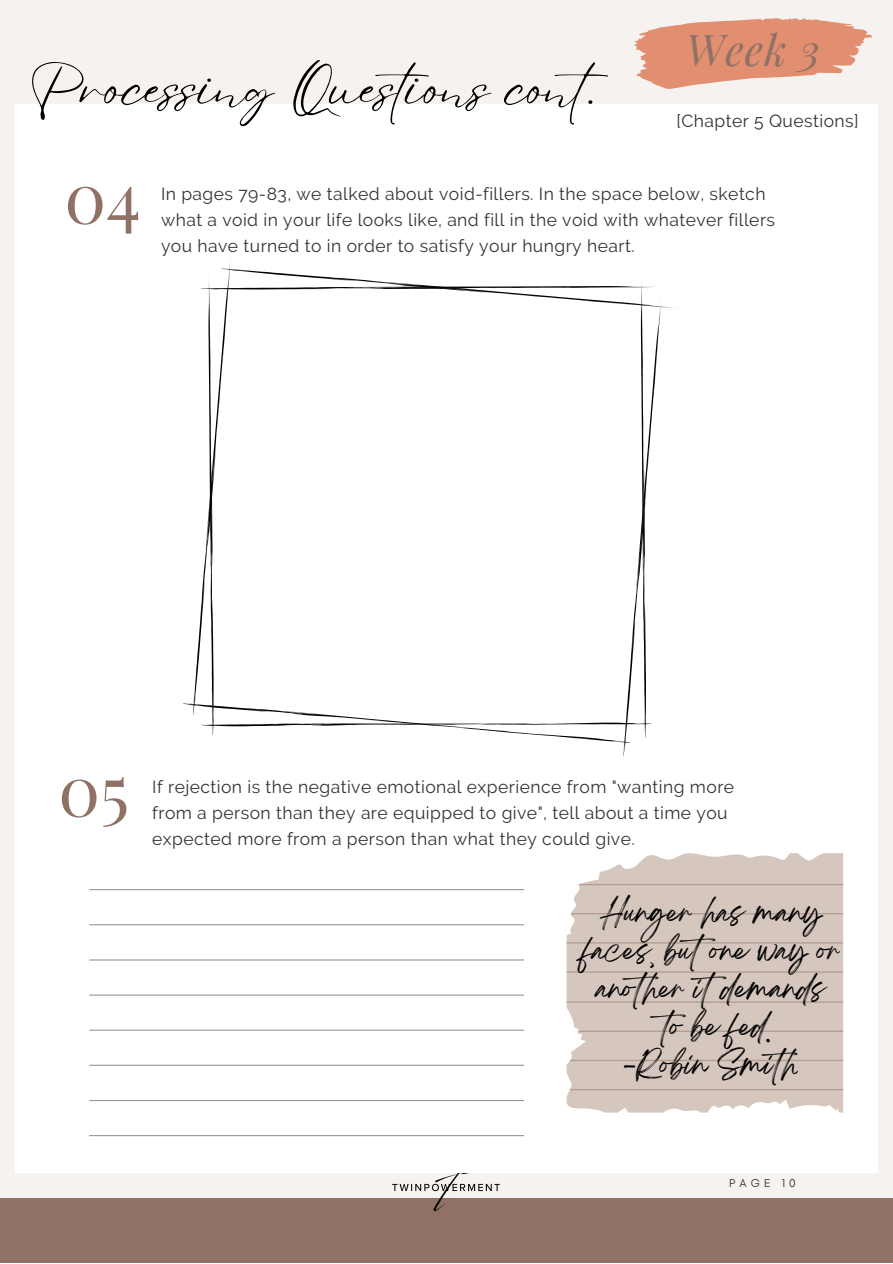
<style>
.page{position:relative;width:893px;height:1264px;background:#fff}
.page>*{position:absolute;margin:0;border:0;box-sizing:border-box;transform-origin:0 0}
.t1{font:69.9px "Playfair Display";color:#8f7166}
.t2{font:55.5px "Eyesome Script";color:#000}
.t3{font:italic 42.75px "Playfair Display";color:#8f7166}
.t4{font:25.5px/38px "Breathing";color:#000;text-align:center}
.t5{font:17.55px/26.2px "Raleway";letter-spacing:.025em;color:#333}
.t6{font:11.7px "Glacial Indifference";letter-spacing:.35em;color:#333}
</style>
<div class="page">
<div style="left:0;top:0;width:892px;height:1262px;background:#f6f2ef"></div>
<div style="left:0;top:1197px;width:892px;height:65px;background:#8f7166"></div>
<svg style="left:634px;top:18px;width:238px;height:71px"></svg>
<img style="left:389px;top:1173px;width:114px;height:38px">
<div style="left:15px;top:105px;width:862px;height:1068px;background:#fff"></div>
<svg style="left:182px;top:260px;width:493px;height:496px"></svg>
<hr style="left:89px;top:889px;width:362px;height:1px;background:#959595">
<hr style="left:89px;top:924px;width:362px;height:1px;background:#959595">
<hr style="left:89px;top:959px;width:362px;height:1px;background:#959595">
<hr style="left:89px;top:994px;width:362px;height:1px;background:#959595">
<hr style="left:89px;top:1029px;width:362px;height:1px;background:#959595">
<hr style="left:89px;top:1064px;width:362px;height:1px;background:#959595">
<hr style="left:89px;top:1099px;width:362px;height:2px;background:#959595">
<hr style="left:89px;top:1135px;width:362px;height:1px;background:#959595">
<hr style="left:89px;top:1170px;width:362px;height:1px;background:#959595">
<hr style="left:89px;top:1205px;width:362px;height:1px;background:#959595">
<hr style="left:451px;top:889px;width:72px;height:1px;background:#959595">
<hr style="left:451px;top:924px;width:72px;height:1px;background:#959595">
<hr style="left:451px;top:959px;width:72px;height:1px;background:#959595">
<hr style="left:451px;top:994px;width:72px;height:1px;background:#959595">
<hr style="left:451px;top:1029px;width:72px;height:1px;background:#959595">
<hr style="left:451px;top:1064px;width:72px;height:1px;background:#959595">
<hr style="left:451px;top:1099px;width:72px;height:2px;background:#959595">
<hr style="left:451px;top:1135px;width:72px;height:1px;background:#959595">
<hr style="left:451px;top:1170px;width:72px;height:1px;background:#959595">
<hr style="left:451px;top:1205px;width:72px;height:1px;background:#959595">
<svg style="left:566px;top:853px;width:277px;height:259px;background:#d7cac2"></svg>
<svg style="left:569px;top:1059px;width:274px;height:31px;background:#d2c3ba"></svg>
<svg style="left:566px;top:1001px;width:277px;height:30px;background:#d3c5bc"></svg>
<hr style="left:566px;top:942px;width:277px;height:1px;background:#b39d8f">
<hr style="left:566px;top:971px;width:277px;height:1px;background:#b39d8f">
<svg style="left:571px;top:883px;width:272px;height:31px;background:#d3c4bb"></svg>
<p class="t2" style="left:29px;top:51px;width:601px">Processing Questions cont.</p>
<p class="t3" style="left:685px;top:20px;width:136px">Week 3</p>
<p class="t5" style="left:676px;top:108px;width:184px">[Chapter 5 Questions]</p>
<p class="t1" style="left:64px;top:148px;width:78px">04</p>
<p class="t5" style="left:161px;top:181px;width:615px">In pages 79-83, we talked about void-fillers. In the space below, sketch what a void in your life looks like, and fill in the void with whatever fillers you have turned to in order to satisfy your hungry heart.</p>
<p class="t1" style="left:58px;top:741px;width:73px">05</p>
<p class="t5" style="left:152px;top:773px;width:583px">If rejection is the negative emotional experience from "wanting more from a person than they are equipped to give", tell about a time you expected more from a person than what they could give.</p>
<p class="t4" style="left:583px;top:900px;width:258px">Hunger has many faces, butone way or another itdemands</p>
<p class="t4" style="left:662px;top:1014px;width:111px">to be fed.</p>
<p class="t4" style="left:624px;top:1052px;width:186px">-Robin Smith</p>
<p class="t6" style="left:729px;top:1175px;width:68px">PAGE 10</p>
</div>
